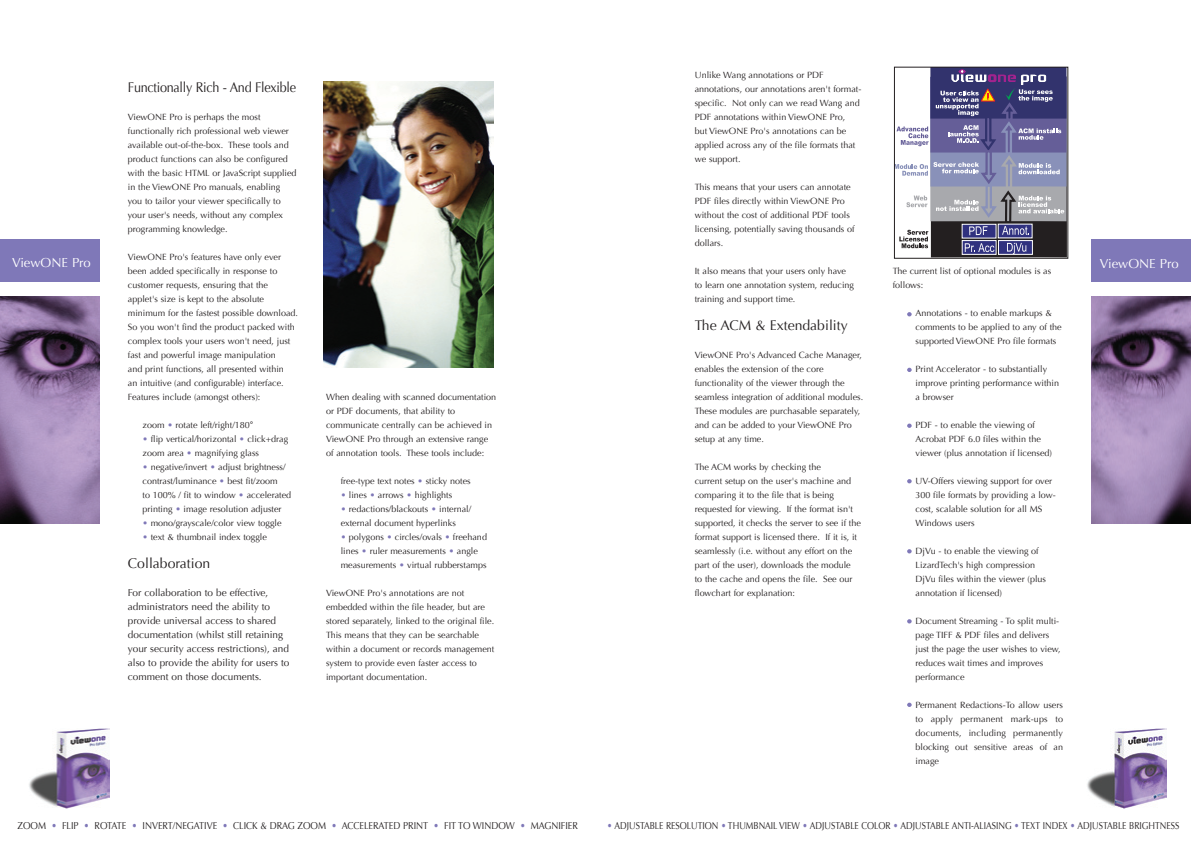
<style>
.page{position:relative;width:1191px;height:842px;background:#fff}
.page>*{position:absolute;margin:0;border:0;box-sizing:border-box;transform-origin:0 0}
.t1{font:14px "Optima";letter-spacing:-.01em;color:#231f20}
.t2{font:14px "Optima";letter-spacing:-.01em;color:#231f20;scale:.9 1}
.t3{font:13px "Optima";color:#fff}
.t4{font:10px/14px "Optima";color:#231f20}
.t5{font:10px "Optima";color:#231f20;scale:.85 1}
.t6{font:10px "Optima";color:#231f20;scale:.9 1}
.t7{font:9px/14px "Optima";color:#231f20}
.s1{color:#7f78b8}
.s2{font-family:"Arial"}
</style>
<div class="page">
<img style="left:1091px;top:296px;width:100px;height:227px">
<img style="left:1087px;top:728px;width:79px;height:81px">
<div style="left:1091px;top:240px;width:100px;height:42px;background:#7f78b8"></div>
<svg style="left:907px;top:312px;width:4px;height:4px"></svg>
<svg style="left:896px;top:69px;width:170px;height:187px"></svg>
<div style="left:894px;top:67px;width:174px;height:191px;border:1px solid #231f20"></div>
<img style="left:29px;top:728px;width:80px;height:81px">
<img style="left:324px;top:82px;width:169px;height:285px">
<img style="left:0;top:296px;width:99px;height:227px">
<div style="left:0;top:240px;width:99px;height:42px;background:#7f78b8"></div>
<svg style="left:907px;top:368px;width:4px;height:4px"></svg>
<svg style="left:907px;top:424px;width:4px;height:4px"></svg>
<svg style="left:907px;top:479px;width:4px;height:4px"></svg>
<svg style="left:907px;top:549px;width:4px;height:4px"></svg>
<svg style="left:907px;top:619px;width:4px;height:4px"></svg>
<svg style="left:907px;top:703px;width:4px;height:4px"></svg>
<h2 class="t3" style="left:12px;top:256px;width:80px">ViewONE Pro</h2>
<h1 class="t2" style="left:128px;top:79px;width:188px">Functionally Rich - And Flexible</h1>
<p class="t7" style="left:128px;top:110px;width:170px">ViewONE Pro is perhaps the most functionally rich professional web viewer available out-of-the-box. These tools and product functions can also be configured with the basic HTML or JavaScript supplied in the ViewONE Pro manuals, enabling you to tailor your viewer specifically to your user's needs, without any complex programming knowledge.</p>
<p class="t7" style="left:128px;top:250px;width:172px">ViewONE Pro's features have only ever been added specifically in response to customer requests, ensuring that the applet's size is kept to the absolute minimum for the fastest possible download.<br>So you won't find the product packed with complex tools your users won't need, just fast and powerful image manipulation<br>and print functions, all presented within<br>an intuitive (and configurable) interface.<br>Features include (amongst others):</p>
<p class="t7" style="left:143px;top:418px;width:112px">zoom <span class="s1">•</span> rotate left/right/180<span class="s2">°</span></p>
<p class="t7" style="left:143px;top:432px;width:147px"><span class="s1">•</span> flip vertical/horizontal <span class="s1">•</span> click+drag zoom area <span class="s1">•</span> magnifying glass</p>
<p class="t7" style="left:143px;top:460px;width:150px"><span class="s1">•</span> negative/invert <span class="s1">•</span> adjust brightness/ contrast/luminance <span class="s1">•</span> best fit/zoom<br>to 100% / fit to window <span class="s1">•</span> accelerated printing <span class="s1">•</span> image resolution adjuster</p>
<p class="t7" style="left:143px;top:516px;width:140px"><span class="s1">•</span> mono/grayscale/color view toggle</p>
<p class="t7" style="left:143px;top:530px;width:126px"><span class="s1">•</span> text &amp; thumbnail index toggle</p>
<h1 class="t1" style="left:128px;top:555px;width:84px">Collaboration</h1>
<p class="t4" style="left:128px;top:586px;width:163px">For collaboration to be effective, administrators need the ability to provide universal access to shared documentation (whilst still retaining your security access restrictions), and also to provide the ability for users to comment on those documents.</p>
<p class="t7" style="left:326px;top:390px;width:172px">When dealing with scanned documentation or PDF documents, that ability to communicate centrally can be achieved in ViewONE Pro through an extensive range of annotation tools. These tools include:</p>
<p class="t7" style="left:341px;top:474px;width:131px">free-type text notes <span class="s1">•</span> sticky notes</p>
<p class="t7" style="left:341px;top:488px;width:113px"><span class="s1">•</span> lines <span class="s1">•</span> arrows <span class="s1">•</span> highlights</p>
<p class="t7" style="left:341px;top:502px;width:132px"><span class="s1">•</span> redactions/blackouts <span class="s1">•</span> internal/ external document hyperlinks</p>
<p class="t7" style="left:341px;top:530px;width:148px"><span class="s1">•</span> polygons <span class="s1">•</span> circles/ovals <span class="s1">•</span> freehand lines <span class="s1">•</span> ruler measurements <span class="s1">•</span> angle measurements <span class="s1">•</span> virtual rubberstamps</p>
<p class="t7" style="left:326px;top:586px;width:170px">ViewONE Pro's annotations are not embedded within the file header, but are stored separately, linked to the original file.<br>This means that they can be searchable within a document or records management system to provide even faster access to important documentation.</p>
<p class="t7" style="left:694px;top:68px;width:168px">Unlike Wang annotations or PDF annotations, our annotations aren't format&shy;specific. Not only can we read Wang and PDF annotations within ViewONE Pro,<br>but ViewONE Pro's annotations can be applied across any of the file formats that we support.</p>
<p class="t7" style="left:694px;top:180px;width:161px">This means that your users can annotate PDF files directly within ViewONE Pro without the cost of additional PDF tools licensing, potentially saving thousands of dollars.</p>
<p class="t7" style="left:694px;top:264px;width:161px">It also means that your users only have to learn one annotation system, reducing training and support time.</p>
<h1 class="t1" style="left:694px;top:317px;width:154px">The ACM &amp; Extendability</h1>
<p class="t7" style="left:694px;top:348px;width:170px">ViewONE Pro's Advanced Cache Manager, enables the extension of the core functionality of the viewer through the seamless integration of additional modules.<br>These modules are purchasable separately, and can be added to your ViewONE Pro setup at any time.</p>
<p class="t7" style="left:694px;top:460px;width:168px">The ACM works by checking the<br>current setup on the user's machine and comparing it to the file that is being requested for viewing. If the format isn't supported, it checks the server to see if the format support is licensed there. If it is, it seamlessly (i.e. without any effort on the part of the user), downloads the module<br>to the cache and opens the file. See our flowchart for explanation:</p>
<p class="t7" style="left:892px;top:264px;width:160px">The current list of optional modules is as follows:</p>
<p class="t7" style="left:915px;top:306px;width:148px">Annotations - to enable markups &amp; comments to be applied to any of the supported ViewONE Pro file formats</p>
<p class="t7" style="left:915px;top:362px;width:145px">Print Accelerator - to substantially improve printing performance within a browser</p>
<p class="t7" style="left:915px;top:418px;width:138px">PDF - to enable the viewing of<br>Acrobat PDF 6.0 files within the viewer (plus annotation if licensed)</p>
<p class="t7" style="left:915px;top:474px;width:142px">UV-Offers viewing support for over<br>300 file formats by providing a low&shy;cost, scalable solution for all MS<br>Windows users</p>
<p class="t7" style="left:915px;top:544px;width:132px">DjVu - to enable the viewing of<br>LizardTech's high compression<br>DjVu files within the viewer (plus annotation if licensed)</p>
<p class="t7" style="left:915px;top:614px;width:147px">Document Streaming - To split multi&shy;page TIFF &amp; PDF files and delivers just the page the user wishes to view, reduces wait times and improves performance</p>
<p class="t7" style="left:915px;top:698px;width:149px;text-align:justify">Permanent Redactions-To allow users to apply permanent mark-ups to documents, including permanently blocking out sensitive areas of an image</p>
<h2 class="t3" style="left:1100px;top:256px;width:80px">ViewONE Pro</h2>
<p class="t6" style="left:18px;top:819px;width:624px">ZOOM <span class="s1">•</span> FLIP <span class="s1">•</span> ROTATE <span class="s1">•</span> INVERT/NEGATIVE <span class="s1">•</span> CLICK &amp; DRAG ZOOM <span class="s1">•</span> ACCELERATED PRINT <span class="s1">•</span> FIT TO WINDOW <span class="s1">•</span> MAGNIFIER</p>
<p class="t5" style="left:607px;top:819px;width:674px"><span class="s1">•</span> ADJUSTABLE RESOLUTION <span class="s1">•</span> THUMBNAIL VIEW <span class="s1">•</span> ADJUSTABLE COLOR <span class="s1">•</span> ADJUSTABLE ANTI-ALIASING <span class="s1">•</span> TEXT INDEX <span class="s1">•</span> ADJUSTABLE BRIGHTNESS</p>
</div>
